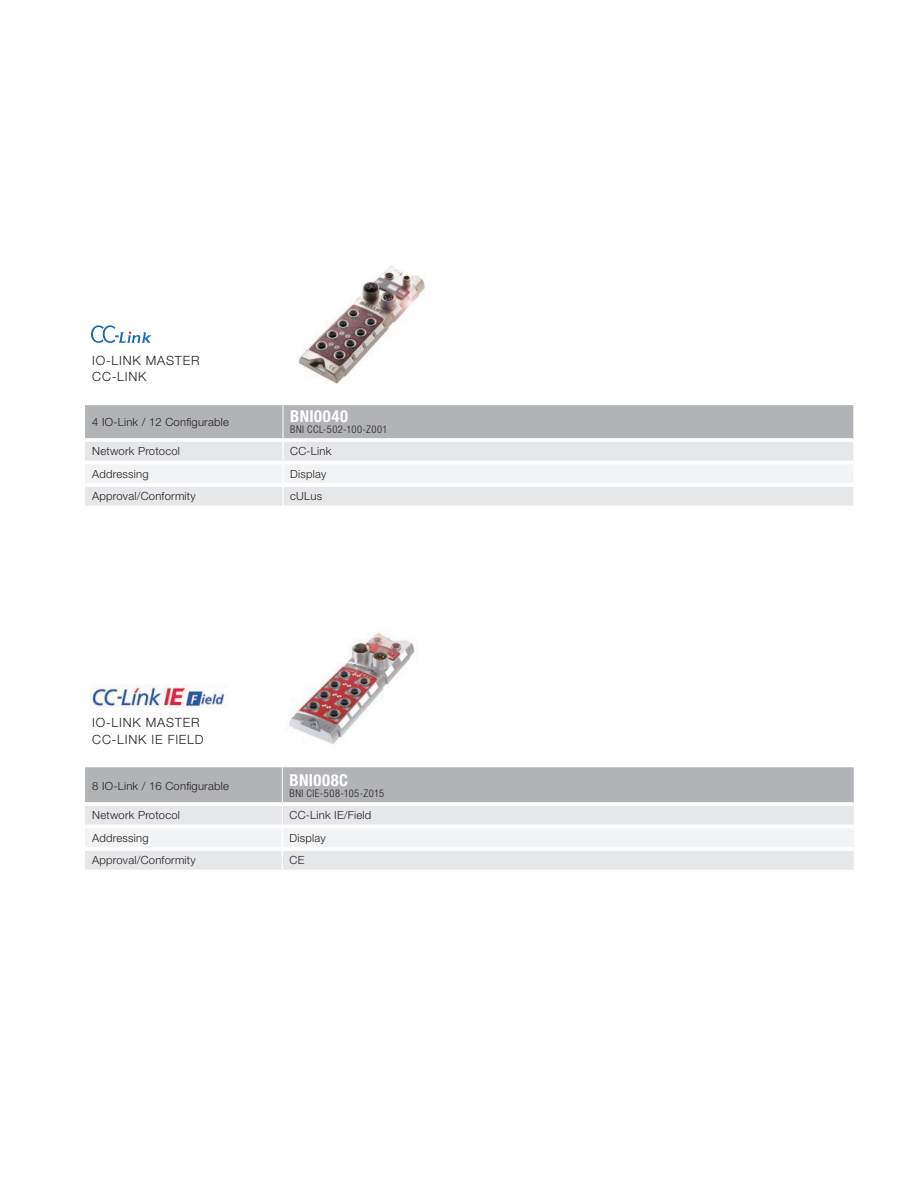
<style>
.page{position:relative;width:918px;height:1188px;background:#fff}
.page>*{position:absolute;margin:0;border:0;box-sizing:border-box;transform-origin:0 0}
.t1{font:700 condensed 16.5px "Helvetica Neue LT Pro";letter-spacing:.03em;color:#fff}
.t2{font:300 12.75px/16.5px "Helvetica Neue LT Pro";letter-spacing:.06em;color:#231f20}
.t3{font:300 11.25px "Helvetica Neue LT Pro";letter-spacing:.02em;color:#231f20}
.t4{font:300 condensed 10.5px "Helvetica Neue LT Pro";letter-spacing:.05em;color:#231f20}
</style>
<div class="page">
<div style="left:85px;top:405px;width:768px;height:33px;background:#b2b3b7"></div>
<div style="left:85px;top:442px;width:768px;height:64px;background:#e6e7e9"></div>
<div style="left:85px;top:464px;width:768px;height:19px;background:#f2f3f4"></div>
<hr style="left:85px;top:461px;width:197px;height:3px;background:#fff">
<hr style="left:284px;top:461px;width:569px;height:3px;background:#fff">
<hr style="left:85px;top:483px;width:197px;height:4px;background:#fff">
<hr style="left:284px;top:483px;width:569px;height:4px;background:#fff">
<hr style="left:282px;top:442px;width:2px;height:21px;background:#fff">
<hr style="left:282px;top:463px;width:2px;height:22px;background:#fff">
<hr style="left:282px;top:485px;width:2px;height:21px;background:#fff">
<hr style="left:283px;top:405px;width:1px;height:33px;background:#fff">
<svg style="left:85px;top:767px;width:769px;height:103px"></svg>
<hr style="left:282px;top:767px;width:1px;height:35px;background:#fff">
<hr style="left:85px;top:802px;width:197px;height:4px;background:#fff">
<hr style="left:282px;top:802px;width:572px;height:4px;background:#fff">
<img style="left:298px;top:266px;width:127px;height:118px">
<svg style="left:91px;top:325px;width:61px;height:18px"></svg>
<img style="left:289px;top:632px;width:126px;height:112px">
<img style="left:91px;top:684px;width:137px;height:24px">
<p class="t2" style="left:92px;top:352px;width:109px">IO-LINK MASTER<br>CC-LINK</p>
<p class="t3" style="left:92px;top:415px;width:138px">4 IO-Link / 12 Configurable</p>
<h1 class="t1" style="left:290px;top:407px;width:59px">BNI0040</h1>
<p class="t4" style="left:290px;top:423px;width:99px">BNI CCL-502-100-Z001</p>
<p class="t3" style="left:92px;top:444px;width:89px">Network Protocol</p>
<p class="t3" style="left:290px;top:444px;width:43px">CC-Link</p>
<p class="t3" style="left:92px;top:467px;width:58px">Addressing</p>
<p class="t3" style="left:290px;top:467px;width:38px">Display</p>
<p class="t3" style="left:92px;top:489px;width:105px">Approval/Conformity</p>
<p class="t3" style="left:290px;top:489px;width:33px">cULus</p>
<p class="t2" style="left:92px;top:714px;width:113px">IO-LINK MASTER<br>CC-LINK IE FIELD</p>
<p class="t3" style="left:92px;top:779px;width:138px">8 IO-Link / 16 Configurable</p>
<h1 class="t1" style="left:290px;top:771px;width:60px">BNI008C</h1>
<p class="t4" style="left:290px;top:787px;width:96px">BNI CIE-508-105-Z015</p>
<p class="t3" style="left:92px;top:808px;width:89px">Network Protocol</p>
<p class="t3" style="left:290px;top:808px;width:83px">CC-Link IE/Field</p>
<p class="t3" style="left:92px;top:831px;width:58px">Addressing</p>
<p class="t3" style="left:290px;top:831px;width:38px">Display</p>
<p class="t3" style="left:92px;top:853px;width:105px">Approval/Conformity</p>
<p class="t3" style="left:290px;top:853px;width:16px">CE</p>
</div>
